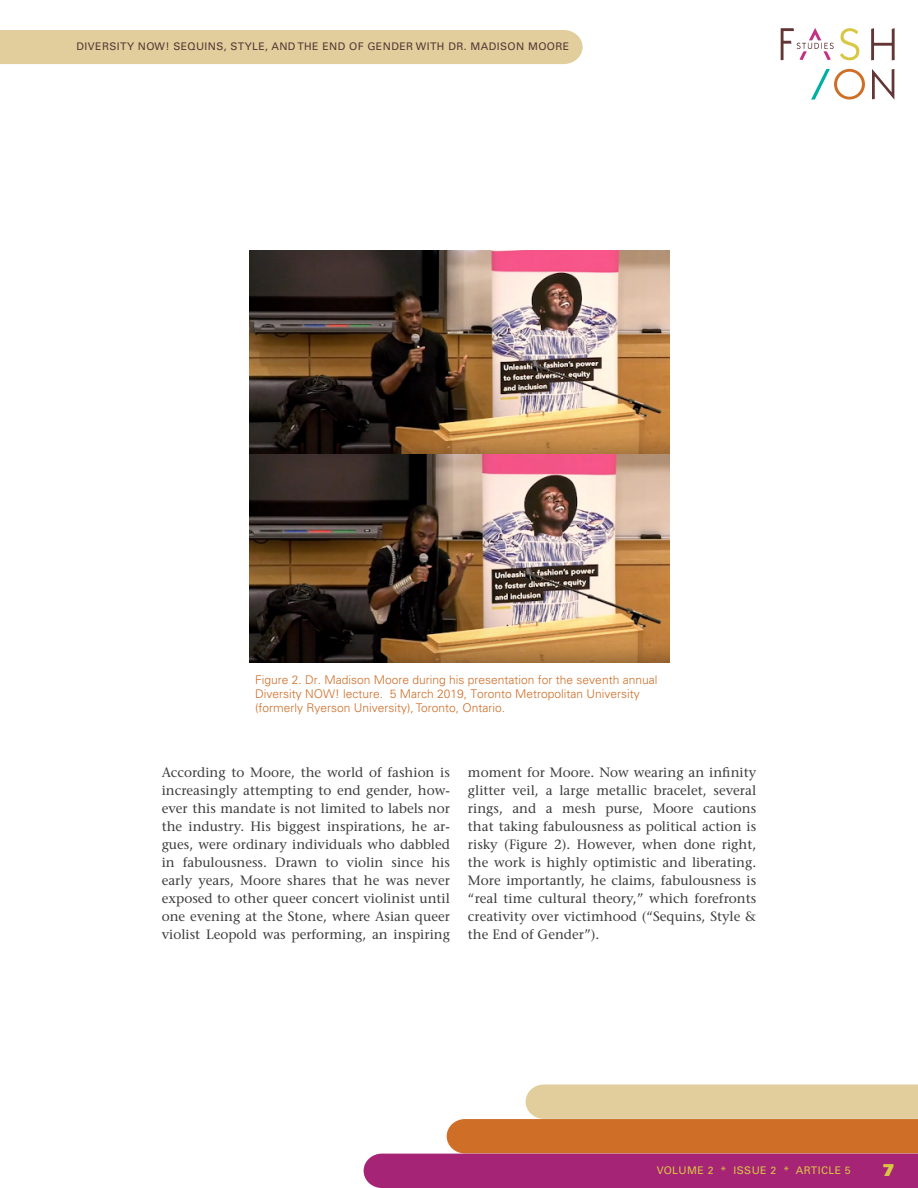
<style>
.page{position:relative;width:918px;height:1188px;background:#fff}
.page>*{position:absolute;margin:0;border:0;box-sizing:border-box;transform-origin:0 0}
.t1{font:16.5px "Univers LT Std X Black";color:#d8c742}
.t2{font:13.5px "Stone Serif";color:#3c3c3c}
.t3{font:300 12px/14.4px "Univers LT Std";color:#ce6e27}
.t4{font:10.5px "Univers LT Std";letter-spacing:.04em;color:#553735}
.t5{font:10.5px "Univers LT Std";letter-spacing:.04em;color:#d8c742}
</style>
<div class="page">
<svg style="left:364px;top:1085px;width:554px;height:103px"></svg>
<div style="left:0;top:30px;width:583px;height:34px;background:#e1ce9c"></div>
<svg style="left:871px;top:28px;width:24px;height:32px"></svg>
<svg style="left:872px;top:69px;width:23px;height:31px"></svg>
<svg style="left:840px;top:28px;width:20px;height:32px"></svg>
<svg style="left:811px;top:69px;width:54px;height:31px"></svg>
<svg style="left:781px;top:28px;width:53px;height:32px"></svg>
<img style="left:249px;top:250px;width:421px;height:412px">
<p class="t4" style="left:76px;top:40px;width:494px">DIVERSITY NOW! SEQUINS, STYLE, AND THE END OF GENDER WITH DR. MADISON MOORE</p>
<p class="t3" style="left:255px;top:672px;width:404px">Figure 2. Dr. Madison Moore during his presentation for the seventh annual<br>Diversity NOW! lecture. 5 March 2019, Toronto Metropolitan University (formerly Ryerson University), Toronto, Ontario.</p>
<p class="t2" style="left:162px;top:764px;width:290px">According to Moore, the world of fashion is</p>
<p class="t2" style="left:468px;top:764px;width:290px">moment for Moore. Now wearing an infinity</p>
<p class="t2" style="left:162px;top:782px;width:290px">increasingly attempting to end gender, how-</p>
<p class="t2" style="left:468px;top:782px;width:290px">glitter veil, a large metallic bracelet, several</p>
<p class="t2" style="left:162px;top:800px;width:290px">ever this mandate is not limited to labels nor</p>
<p class="t2" style="left:468px;top:800px;width:290px">rings, and a mesh purse, Moore cautions</p>
<p class="t2" style="left:162px;top:818px;width:290px">the industry. His biggest inspirations, he ar-</p>
<p class="t2" style="left:468px;top:818px;width:290px">that taking fabulousness as political action is</p>
<p class="t2" style="left:162px;top:836px;width:290px">gues, were ordinary individuals who dabbled</p>
<p class="t2" style="left:468px;top:836px;width:290px">risky (Figure 2). However, when done right,</p>
<p class="t2" style="left:162px;top:854px;width:290px">in fabulousness. Drawn to violin since his</p>
<p class="t2" style="left:468px;top:854px;width:290px">the work is highly optimistic and liberating.</p>
<p class="t2" style="left:162px;top:872px;width:290px">early years, Moore shares that he was never</p>
<p class="t2" style="left:468px;top:872px;width:290px">More importantly, he claims, fabulousness is</p>
<p class="t2" style="left:162px;top:890px;width:290px">exposed to other queer concert violinist until</p>
<p class="t2" style="left:468px;top:890px;width:290px">“real time cultural theory,” which forefronts</p>
<p class="t2" style="left:162px;top:908px;width:290px">one evening at the Stone, where Asian queer</p>
<p class="t2" style="left:468px;top:908px;width:290px">creativity over victimhood (“Sequins, Style &amp;</p>
<p class="t2" style="left:162px;top:926px;width:290px">violist Leopold was performing, an inspiring</p>
<p class="t2" style="left:468px;top:926px;width:133px">the End of Gender”).</p>
<p class="t5" style="left:657px;top:1164px;width:196px">VOLUME 2 * ISSUE 2 * ARTICLE 5</p>
<p class="t1" style="left:883px;top:1159px;width:13px">7</p>
</div>
